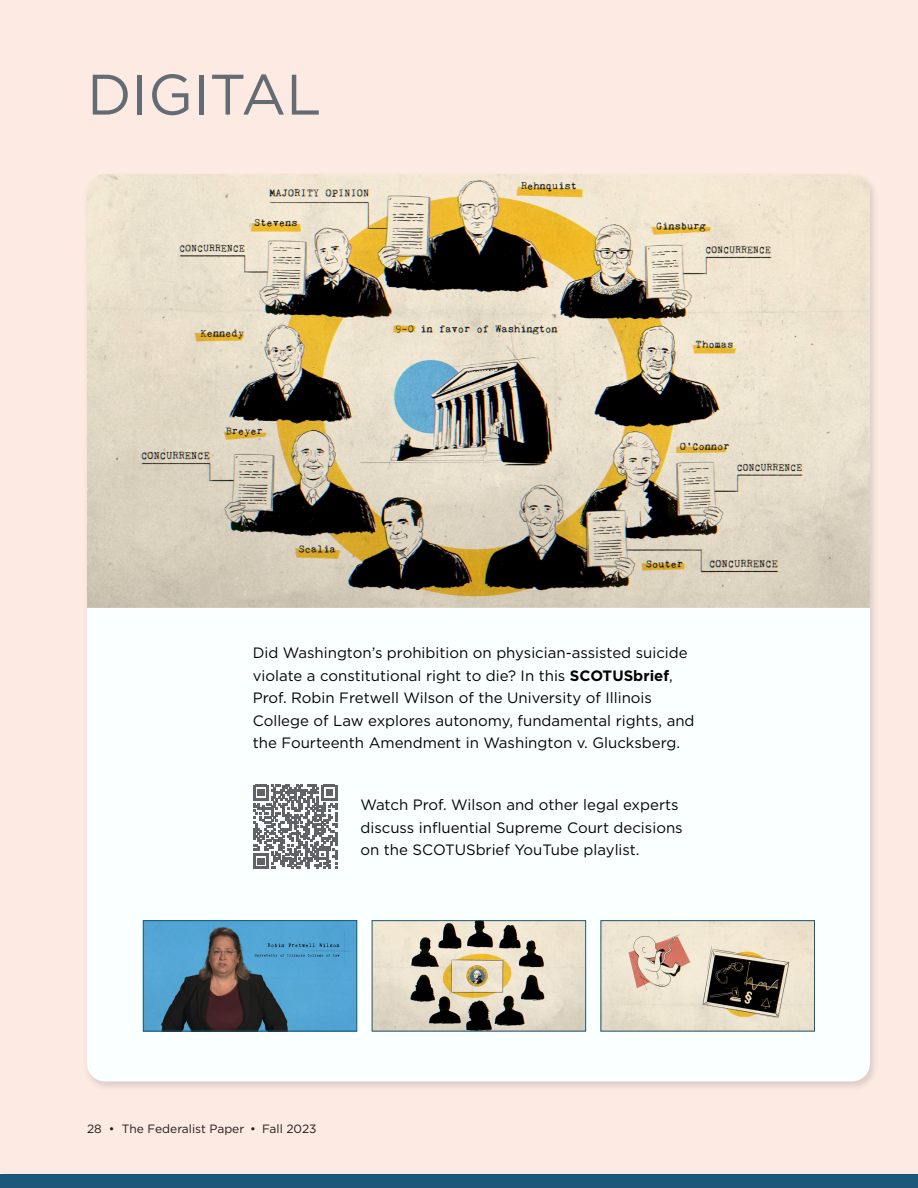
<style>
.page{position:relative;width:918px;height:1188px;background:#fff}
.page>*{position:absolute;margin:0;border:0;box-sizing:border-box;transform-origin:0 0}
.t1{font:57px "Gotham";color:#646c73}
.Sidebar_-_full_size{font:15px/22.5px "Gotham";color:#040503}
.t2{font:12px "Gotham";color:#231f20}
.s1{font-weight:700}
</style>
<div class="page">
<div style="left:0;top:1174px;width:918px;height:14px;background:#1d5779"></div>
<div style="left:0;top:0;width:918px;height:1174px;background:#fdebe3"></div>
<div style="left:83px;top:172px;width:796px;height:920px;background:#231f20;opacity:.15"></div>
<div style="left:87px;top:174px;width:783px;height:908px;background:#faffff;border-radius:18px"></div>
<img style="left:87px;top:174px;width:783px;height:434px">
<img style="left:145px;top:922px;width:210px;height:107px">
<div style="left:143px;top:920px;width:214px;height:111px;border:1px solid #1d5779"></div>
<img style="left:374px;top:922px;width:210px;height:107px">
<div style="left:372px;top:920px;width:214px;height:111px;border:1px solid #1d5779"></div>
<img style="left:603px;top:922px;width:210px;height:107px">
<div style="left:601px;top:920px;width:214px;height:111px;border:1px solid #1d5779"></div>
<svg style="left:253px;top:785px;width:84px;height:84px"></svg>
<h1 class="t1" style="left:87px;top:58px;width:236px">DIGITAL</h1>
<p class="Sidebar_-_full_size" style="left:253px;top:642px;width:443px">Did Washington’s prohibition on physician-assisted suicide violate a constitutional right to die? In this <span class="s1">SCOTUSbrief</span>, Prof. Robin Fretwell Wilson of the University of Illinois College of Law explores autonomy, fundamental rights, and the Fourteenth Amendment in Washington v. Glucksberg.</p>
<p class="Sidebar_-_full_size" style="left:360px;top:793px;width:324px">Watch Prof. Wilson and other legal experts discuss influential Supreme Court decisions on the SCOTUSbrief YouTube playlist.</p>
<p class="t2" style="left:87px;top:1121px;width:231px">28 • The Federalist Paper • Fall 2023</p>
</div>
